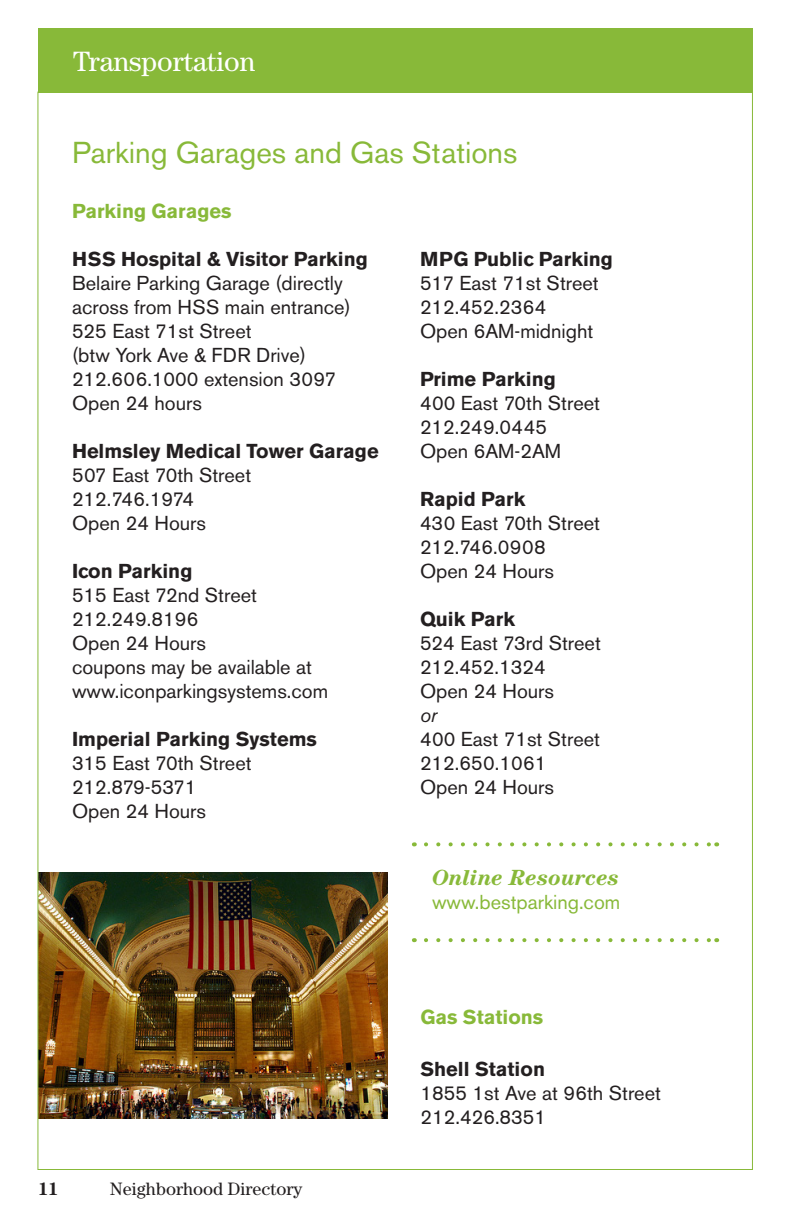
<style>
.page{position:relative;width:792px;height:1224px;background:#fff}
.page>*{position:absolute;margin:0;border:0;box-sizing:border-box;transform-origin:0 0}
.t1{font:30px "Akzidenz Grotesk BE";color:#88b939}
.t2{font:28px "Century";color:#fff}
.t3{font:italic 700 22px "Century";color:#88b939}
.t4{font:20px/24px "Akzidenz Grotesk BE";color:#231f20}
.t5{font:700 20px "Akzidenz Grotesk BE";color:#231f20}
.t6{font:700 20px "Akzidenz Grotesk BE";color:#88b939}
.t7{font:20px "Akzidenz Grotesk BE";color:#88b939}
.t8{font:20px "Akzidenz Grotesk BE";letter-spacing:.02em;color:#231f20}
.t9{font:italic 20px "Akzidenz Grotesk BE";color:#231f20}
.t10{font:18px "Century";color:#231f20}
.t11{font:700 18px "Century";color:#231f20}
</style>
<div class="page">
<svg style="left:426px;top:842px;width:284px;height:4px"></svg>
<svg style="left:426px;top:938px;width:284px;height:4px"></svg>
<div style="left:39px;top:28px;width:714px;height:64px;background:#88b939"></div>
<img style="left:39px;top:873px;width:349px;height:246px">
<p class="t2" style="left:73px;top:45px;width:184px">Transportation</p>
<p class="t1" style="left:72px;top:134px;width:447px">Parking Garages and Gas Stations</p>
<p class="t6" style="left:72px;top:199px;width:161px">Parking Garages</p>
<p class="t5" style="left:72px;top:247px;width:297px">HSS Hospital &amp; Visitor Parking</p>
<p class="t4" style="left:72px;top:271px;width:280px">Belaire Parking Garage (directly across from HSS main entrance)</p>
<p class="t4" style="left:72px;top:319px;width:181px">525 East 71st Street</p>
<p class="t4" style="left:72px;top:343px;width:236px">(btw York Ave &amp; FDR Drive)</p>
<p class="t4" style="left:72px;top:367px;width:266px">212.606.1000 extension 3097</p>
<p class="t4" style="left:72px;top:391px;width:131px">Open 24 hours</p>
<p class="t5" style="left:72px;top:439px;width:308px">Helmsley Medical Tower Garage</p>
<p class="t4" style="left:72px;top:463px;width:181px">507 East 70th Street</p>
<p class="t4" style="left:72px;top:487px;width:124px">212.746.1974</p>
<p class="t4" style="left:72px;top:511px;width:136px">Open 24 Hours</p>
<p class="t5" style="left:72px;top:559px;width:122px">Icon Parking</p>
<p class="t4" style="left:72px;top:583px;width:187px">515 East 72nd Street</p>
<p class="t4" style="left:72px;top:607px;width:128px">212.249.8196</p>
<p class="t4" style="left:72px;top:631px;width:136px">Open 24 Hours</p>
<p class="t4" style="left:72px;top:655px;width:241px">coupons may be available at</p>
<p class="t4" style="left:72px;top:679px;width:258px">www.iconparkingsystems.com</p>
<p class="t5" style="left:72px;top:728px;width:247px">Imperial Parking Systems</p>
<p class="t4" style="left:72px;top:751px;width:181px">315 East 70th Street</p>
<p class="t4" style="left:72px;top:775px;width:126px">212.879-5371</p>
<p class="t4" style="left:72px;top:799px;width:136px">Open 24 Hours</p>
<p class="t11" style="left:38px;top:1178px;width:22px">11</p>
<p class="t10" style="left:110px;top:1179px;width:194px">Neighborhood Directory</p>
<p class="t5" style="left:420px;top:247px;width:194px">MPG Public Parking</p>
<p class="t4" style="left:420px;top:271px;width:180px">517 East 71st Street</p>
<p class="t4" style="left:420px;top:295px;width:128px">212.452.2364</p>
<p class="t4" style="left:420px;top:319px;width:175px">Open 6AM-midnight</p>
<p class="t5" style="left:420px;top:367px;width:137px">Prime Parking</p>
<p class="t4" style="left:420px;top:391px;width:182px">400 East 70th Street</p>
<p class="t4" style="left:420px;top:415px;width:129px">212.249.0445</p>
<p class="t4" style="left:420px;top:439px;width:143px">Open 6AM-2AM</p>
<p class="t5" style="left:420px;top:487px;width:107px">Rapid Park</p>
<p class="t4" style="left:420px;top:511px;width:182px">430 East 70th Street</p>
<p class="t8" style="left:420px;top:535px;width:127px">212.746.0908</p>
<p class="t4" style="left:420px;top:559px;width:136px">Open 24 Hours</p>
<p class="t5" style="left:420px;top:607px;width:97px">Quik Park</p>
<p class="t4" style="left:420px;top:631px;width:182px">524 East 73rd Street</p>
<p class="t4" style="left:420px;top:655px;width:127px">212.452.1324</p>
<p class="t4" style="left:420px;top:679px;width:136px">Open 24 Hours</p>
<p class="t9" style="left:420px;top:703px;width:19px">or</p>
<p class="t4" style="left:420px;top:727px;width:182px">400 East 71st Street</p>
<p class="t4" style="left:420px;top:751px;width:128px">212.650.1061</p>
<p class="t4" style="left:420px;top:775px;width:136px">Open 24 Hours</p>
<p class="t3" style="left:432px;top:865px;width:189px">Online Resources</p>
<p class="t7" style="left:432px;top:890px;width:190px">www.bestparking.com</p>
<p class="t6" style="left:420px;top:1005px;width:124px">Gas Stations</p>
<p class="t5" style="left:420px;top:1057px;width:126px">Shell Station</p>
<p class="t4" style="left:420px;top:1081px;width:242px">1855 1st Ave at 96th Street</p>
<p class="t4" style="left:420px;top:1105px;width:127px">212.426.8351</p>
</div>
